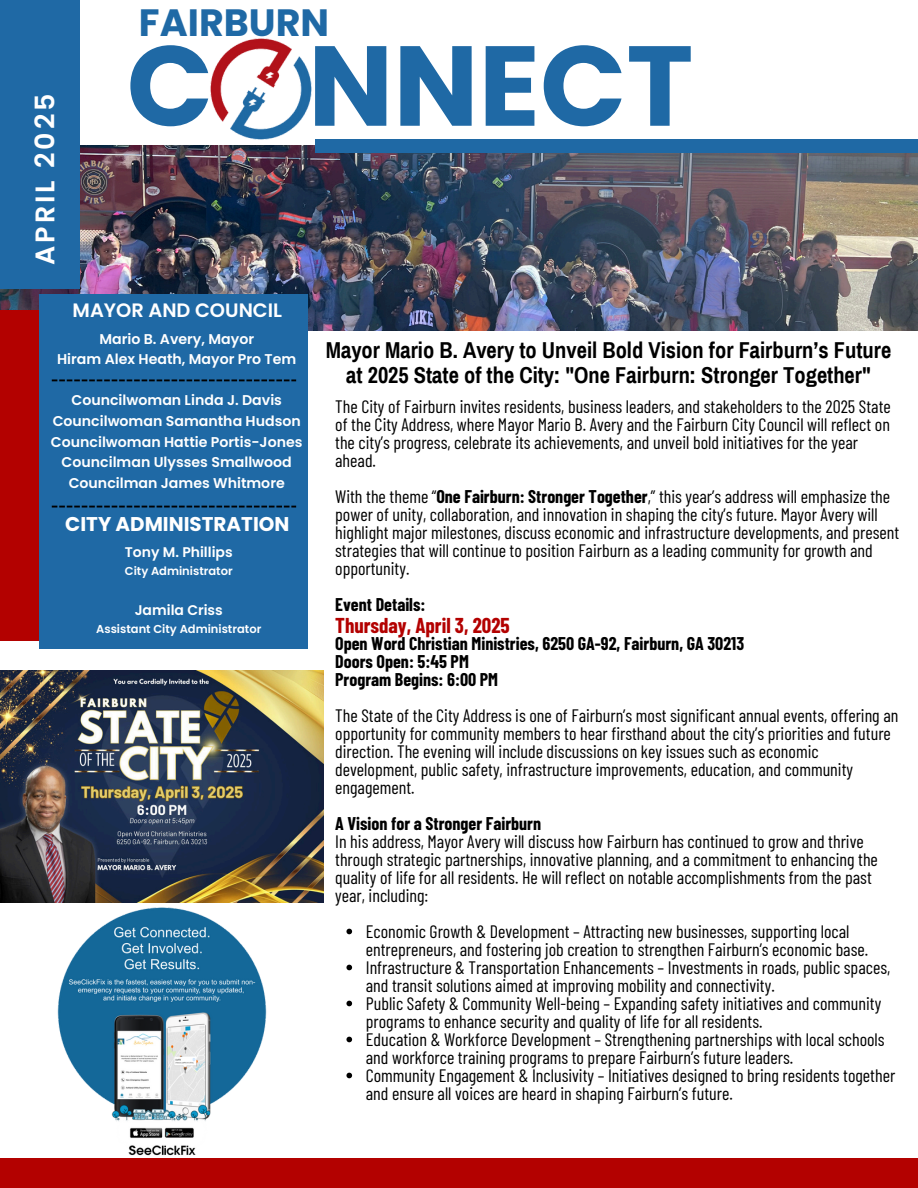
<style>
.page{position:relative;width:918px;height:1188px;background:#fff}
.page>*{position:absolute;margin:0;border:0;box-sizing:border-box;transform-origin:0 0}
.t1{font:700 113.4px "Poppins";color:#1f69a5}
.t2{font:700 38.1px "Poppins";color:#1f69a5}
.t3{font:600 26.85px "Poppins";letter-spacing:.11em;color:#fff}
.t4{font:700 22.5px/24.8px "Archivo Narrow";color:#000;text-align:center}
.t5{font:700 21px "Barlow Condensed";color:#b30100}
.t6{font:700 19.95px "Poppins";color:#fff}
.t7{font:600 19.35px "Poppins";color:#fff}
.t8{font:18px/18px "Barlow Condensed";color:#000}
.t9{font:700 18px "Barlow Condensed";color:#000}
.t10{font:600 14.1px "Poppins";color:#fff}
.t11{font:600 13.95px "Poppins";color:#fff}
.t12{font:600 11.55px "Poppins";color:#fff}
.s1{font-weight:700}
</style>
<div class="page">
<img style="left:0;top:146px;width:918px;height:184px">
<div style="left:315px;top:139px;width:603px;height:13px;background:#1f69a5"></div>
<div style="left:0;top:0;width:80px;height:288px;background:#1f69a5"></div>
<div style="left:0;top:310px;width:274px;height:330px;background:#b30100"></div>
<div style="left:39px;top:294px;width:268px;height:355px;background:#1f69a5"></div>
<div style="left:0;top:1158px;width:918px;height:30px;background:#b30100"></div>
<img style="left:200px;top:38px;width:115px;height:112px">
<svg style="left:52px;top:379px;width:244px;height:2px"></svg>
<svg style="left:52px;top:506px;width:244px;height:2px"></svg>
<img style="left:0;top:670px;width:324px;height:232px">
<img style="left:56px;top:891px;width:212px;height:265px">
<svg style="left:346px;top:929px;width:6px;height:5px"></svg>
<svg style="left:346px;top:965px;width:6px;height:5px"></svg>
<svg style="left:346px;top:1001px;width:6px;height:5px"></svg>
<svg style="left:346px;top:1037px;width:6px;height:5px"></svg>
<svg style="left:346px;top:1073px;width:6px;height:5px"></svg>
<p class="t3" style="left:26px;top:265px;width:173px;rotate:-90deg">APRIL 2025</p>
<h3 class="t2" style="left:139px;top:-4px;width:192px">FAIRBURN</h3>
<h2 class="t1" style="left:127px;top:7px;width:88px">C</h2>
<p class="t1" style="left:308px;top:7px;width:387px">NNECT</p>
<p class="t7" style="left:73px;top:297px;width:211px">MAYOR AND COUNCIL</p>
<h1 class="t10" style="left:99px;top:329px;width:156px">Mario B. Avery, Mayor</h1>
<p class="t10" style="left:57px;top:349px;width:241px">Hiram Alex Heath, Mayor Pro Tem</p>
<p class="t10" style="left:72px;top:391px;width:212px">Councilwoman Linda J. Davis</p>
<h6 class="t10" style="left:53px;top:411px;width:250px">Councilwoman Samantha Hudson</h6>
<p class="t10" style="left:51px;top:432px;width:253px">Councilwoman Hattie Portis-Jones</p>
<p class="t10" style="left:62px;top:452px;width:232px">Councilman Ulysses Smallwood</p>
<p class="t10" style="left:69px;top:473px;width:218px">Councilman James Whitmore</p>
<p class="t6" style="left:65px;top:510px;width:226px">CITY ADMINISTRATION</p>
<p class="t11" style="left:125px;top:542px;width:109px">Tony M. Phillips</p>
<p class="t12" style="left:125px;top:563px;width:109px">City Administrator</p>
<p class="t11" style="left:135px;top:600px;width:90px">Jamila Criss</p>
<h4 class="t12" style="left:96px;top:621px;width:167px">Assistant City Administrator</h4>
<p class="t4" style="left:326px;top:338px;width:567px">Mayor Mario B. Avery to Unveil Bold Vision for Fairburn’s Future at 2025 State of the City: "One Fairburn: Stronger Together"</p>
<p class="t8" style="left:335px;top:397px;width:557px">The City of Fairburn invites residents, business leaders, and stakeholders to the 2025 State of the City Address, where Mayor Mario B. Avery and the Fairburn City Council will reflect on the city’s progress, celebrate its achievements, and unveil bold initiatives for the year ahead.</p>
<p class="t8" style="left:335px;top:487px;width:565px">With the theme “<span class="s1">One Fairburn: Stronger Together</span>,” this year’s address will emphasize the power of unity, collaboration, and innovation in shaping the city’s future. Mayor Avery will highlight major milestones, discuss economic and infrastructure developments, and present strategies that will continue to position Fairburn as a leading community for growth and opportunity.</p>
<p class="t9" style="left:335px;top:593px;width:92px">Event Details:</p>
<p class="t5" style="left:335px;top:612px;width:176px">Thursday, April 3, 2025</p>
<p class="t9" style="left:335px;top:632px;width:411px">Open Word Christian Ministries, 6250 GA-92, Fairburn, GA 30213</p>
<h5 class="t9" style="left:335px;top:650px;width:135px">Doors Open: 5:45 PM</h5>
<p class="t9" style="left:335px;top:668px;width:164px">Program Begins: 6:00 PM</p>
<p class="t8" style="left:335px;top:705px;width:565px">The State of the City Address is one of Fairburn’s most significant annual events, offering an opportunity for community members to hear firsthand about the city’s priorities and future direction. The evening will include discussions on key issues such as economic development, public safety, infrastructure improvements, education, and community engagement.</p>
<p class="t9" style="left:335px;top:812px;width:207px">A Vision for a Stronger Fairburn</p>
<p class="t8" style="left:335px;top:831px;width:544px">In his address, Mayor Avery will discuss how Fairburn has continued to grow and thrive through strategic partnerships, innovative planning, and a commitment to enhancing the quality of life for all residents. He will reflect on notable accomplishments from the past year, including:</p>
<p class="t8" style="left:366px;top:921px;width:504px">Economic Growth &amp; Development – Attracting new businesses, supporting local entrepreneurs, and fostering job creation to strengthen Fairburn’s economic base.</p>
<p class="t8" style="left:366px;top:957px;width:526px">Infrastructure &amp; Transportation Enhancements – Investments in roads, public spaces, and transit solutions aimed at improving mobility and connectivity.</p>
<p class="t8" style="left:366px;top:993px;width:517px">Public Safety &amp; Community Well-being – Expanding safety initiatives and community programs to enhance security and quality of life for all residents.</p>
<p class="t8" style="left:366px;top:1029px;width:520px">Education &amp; Workforce Development – Strengthening partnerships with local schools and workforce training programs to prepare Fairburn’s future leaders.</p>
<p class="t8" style="left:366px;top:1065px;width:531px">Community Engagement &amp; Inclusivity – Initiatives designed to bring residents together and ensure all voices are heard in shaping Fairburn’s future.</p>
</div>
